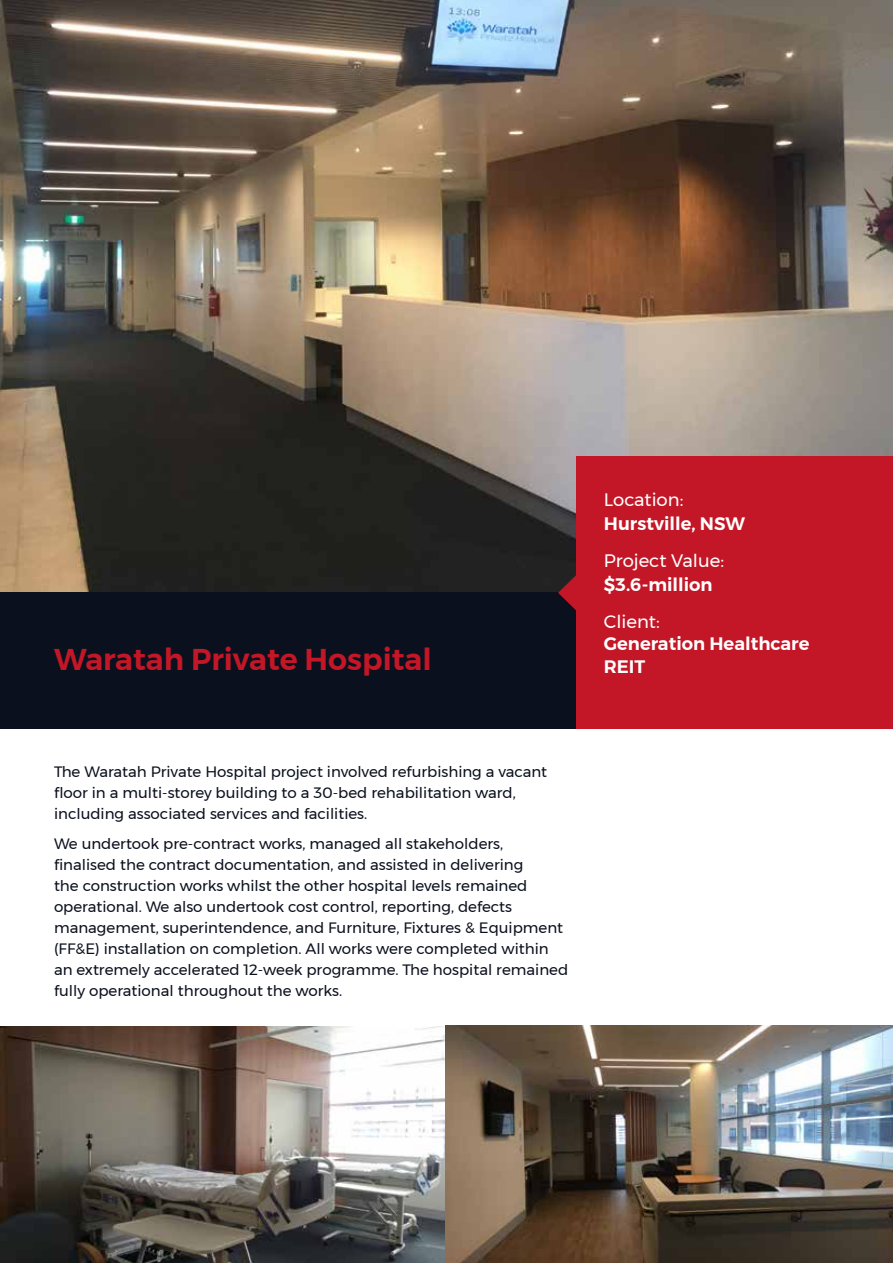
<style>
.page{position:relative;width:893px;height:1263px;background:#fff}
.page>*{position:absolute;margin:0;border:0;box-sizing:border-box;transform-origin:0 0}
.t1{font:600 30px "Montserrat";color:#c31727}
.t2{font:600 18px/22.5px "Montserrat";color:#fff}
.t3{font:18px "Montserrat";color:#fff}
.t4{font:15px/21px "Montserrat";color:#0a101d}
</style>
<div class="page">
<img style="left:0;top:0;width:893px;height:592px">
<div style="left:0;top:592px;width:893px;height:136px;background:#0a101d"></div>
<img style="left:0;top:1026px;width:445px;height:237px">
<img style="left:445px;top:1026px;width:448px;height:237px">
<svg style="left:558px;top:572px;width:18px;height:39px"></svg>
<div style="left:576px;top:456px;width:317px;height:272px;background:#c31727"></div>
<h1 class="t1" style="left:54px;top:645px;width:379px">Waratah Private Hospital</h1>
<p class="t4" style="left:54px;top:762px;width:495px">The Waratah Private Hospital project involved refurbishing a vacant floor in a multi-storey building to a 30-bed rehabilitation ward, including associated services and facilities.</p>
<p class="t4" style="left:54px;top:833px;width:516px">We undertook pre-contract works, managed all stakeholders, finalised the contract documentation, and assisted in delivering<br>the construction works whilst the other hospital levels remained operational. We also undertook cost control, reporting, defects management, superintendence, and Furniture, Fixtures &amp; Equipment (FF&amp;E) installation on completion. All works were completed within an extremely accelerated 12-week programme. The hospital remained fully operational throughout the works.</p>
<p class="t3" style="left:604px;top:491px;width:81px">Location:</p>
<p class="t2" style="left:604px;top:513px;width:143px">Hurstville, NSW</p>
<p class="t3" style="left:604px;top:552px;width:122px">Project Value:</p>
<p class="t2" style="left:604px;top:574px;width:110px">$3.6-million</p>
<p class="t3" style="left:604px;top:613px;width:57px">Client:</p>
<p class="t2" style="left:604px;top:633px;width:207px">Generation Healthcare<br>REIT</p>
</div>
